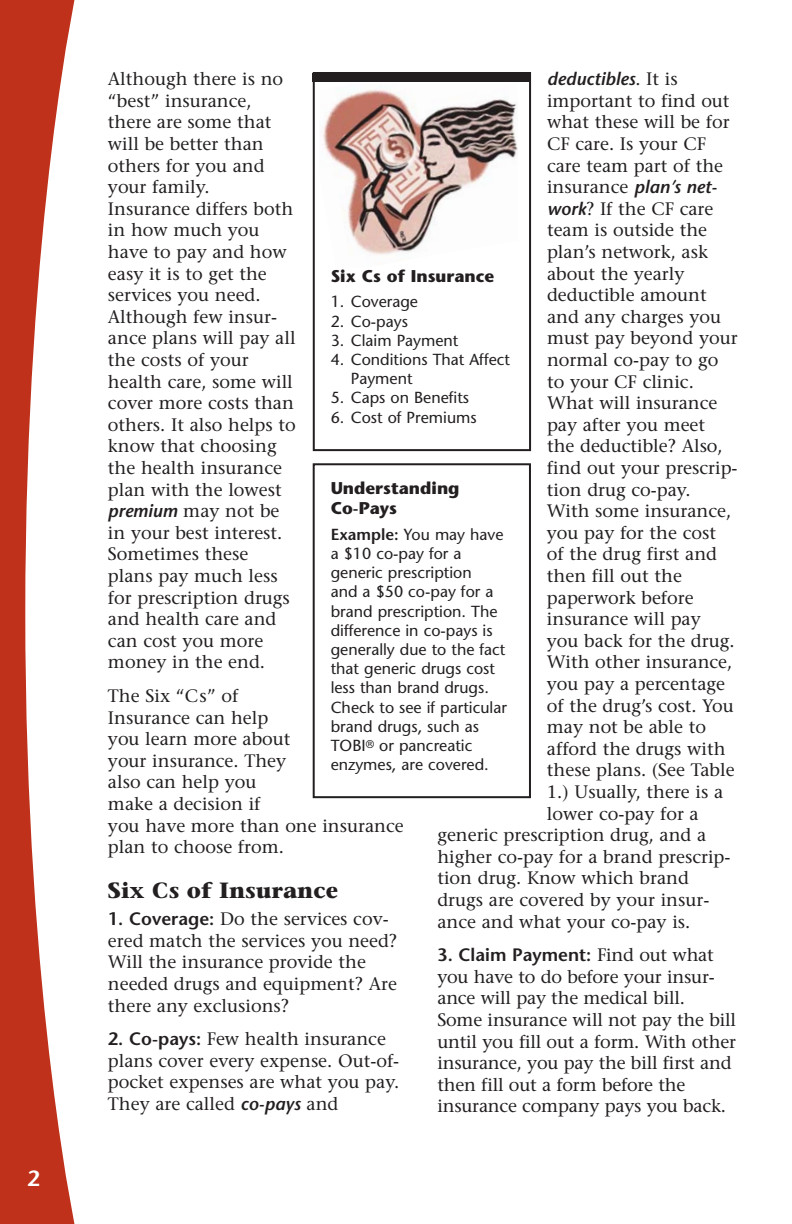
<style>
.page{position:relative;width:792px;height:1224px;background:#fff}
.page>*{position:absolute;margin:0;border:0;box-sizing:border-box;transform-origin:0 0}
.t1{font:700 22px "Stone Serif";color:#231f20}
.t2{font:600 22px "Stone Sans";color:#fff}
.t3{font:18px/21.6px "Stone Serif";color:#231f20}
.t4{font:italic 600 18px "Stone Sans";color:#231f20}
.t5{font:600 18px "Stone Sans";color:#231f20}
.t6{font:700 17px/20.4px "Stone Sans";color:#231f20}
.t7{font:16px/19.2px "Stone Sans";color:#231f20}
.s1{font-family:"Stone Sans";font-weight:600;font-style:italic}
.s2{font-family:"Stone Sans";font-weight:600}
.s3{font-family:"Stone Serif";font-weight:400;font-style:normal}
.s4{font-family:"Stone Serif";font-weight:400}
.s5{font-weight:600}
</style>
<div class="page">
<svg style="left:0;top:0;width:75px;height:1224px;fill:#bf311a"></svg>
<div style="left:313px;top:463px;width:218px;height:335px;border:2px solid #231f20"></div>
<div style="left:313px;top:72px;width:218px;height:379px;border:2px solid #231f20"></div>
<img style="left:323px;top:87px;width:195px;height:168px">
<div style="left:313px;top:74px;width:218px;height:8px;background:#231f20"></div>
<p class="t2" style="left:27px;top:1170px;width:14px">2</p>
<p class="t3" style="left:108px;top:70px;width:189px">Although there is no “best” insurance, there are some that will be better than others for you and your family.<br>Insurance differs both in how much you have to pay and how easy it is to get the services you need.<br>Although few insur&shy;ance plans will pay all the costs of your health care, some will cover more costs than others. It also helps to know that choosing the health insurance plan with the lowest <span class="s1">premium</span> may not be in your best interest.<br>Sometimes these plans pay much less for prescription drugs and health care and can cost you more money in the end.</p>
<p class="t3" style="left:108px;top:687px;width:297px">The Six “Cs” of<br>Insurance can help<br>you learn more about<br>your insurance. They<br>also can help you<br>make a decision if<br>you have more than one insurance plan to choose from.</p>
<p class="t1" style="left:108px;top:882px;width:231px">Six Cs of Insurance</p>
<p class="t3" style="left:108px;top:910px;width:291px"><span class="s2">1. Coverage:</span> Do the services cov&shy;ered match the services you need?<br>Will the insurance provide the needed drugs and equipment? Are there any exclusions?</p>
<p class="t3" style="left:108px;top:1030px;width:293px"><span class="s2">2. Co-pays:</span> Few health insurance plans cover every expense. Out-of&shy;pocket expenses are what you pay.<br>They are called <span class="s1">co-pays</span> and</p>
<p class="t4" style="left:547px;top:72px;width:132px">deductibles<span class="s3">. It is</span></p>
<p class="t3" style="left:547px;top:92px;width:184px">important to find out what these will be for<br>CF care. Is your CF care team part of the</p>
<p class="t4" style="left:547px;top:180px;width:172px"><span class="s3">insurance</span> plan’s net-</p>
<p class="t3" style="left:547px;top:200px;width:168px"><span class="s1">work</span>? If the CF care</p>
<p class="t3" style="left:547px;top:221px;width:162px">team is outside the</p>
<p class="t3" style="left:547px;top:243px;width:162px">plan’s network, ask</p>
<p class="t3" style="left:547px;top:264px;width:139px">about the yearly</p>
<p class="t3" style="left:547px;top:286px;width:161px">deductible amount</p>
<p class="t3" style="left:547px;top:308px;width:176px">and any charges you</p>
<p class="t3" style="left:547px;top:329px;width:192px">must pay beyond your</p>
<p class="t3" style="left:547px;top:351px;width:173px">normal co-pay to go</p>
<p class="t3" style="left:547px;top:372px;width:148px">to your CF clinic.</p>
<p class="t3" style="left:547px;top:394px;width:172px">What will insurance</p>
<p class="t3" style="left:547px;top:416px;width:160px">pay after you meet</p>
<p class="t3" style="left:547px;top:437px;width:177px">the deductible? Also,</p>
<p class="t3" style="left:547px;top:459px;width:192px">find out your prescrip-</p>
<p class="t3" style="left:547px;top:480px;width:145px">tion drug co-pay.</p>
<p class="t3" style="left:547px;top:502px;width:186px">With some insurance,</p>
<p class="t3" style="left:547px;top:524px;width:171px">you pay for the cost</p>
<p class="t3" style="left:547px;top:545px;width:172px">of the drug first and</p>
<p class="t3" style="left:547px;top:567px;width:136px">then fill out the</p>
<p class="t3" style="left:547px;top:588px;width:148px">paperwork before</p>
<p class="t3" style="left:547px;top:610px;width:155px">insurance will pay</p>
<p class="t3" style="left:547px;top:632px;width:189px">you back for the drug.</p>
<p class="t3" style="left:547px;top:653px;width:187px">With other insurance,</p>
<p class="t3" style="left:547px;top:675px;width:180px">you pay a percentage</p>
<p class="t3" style="left:547px;top:696px;width:188px">of the drug’s cost. You</p>
<p class="t3" style="left:547px;top:718px;width:161px">may not be able to</p>
<p class="t3" style="left:547px;top:740px;width:180px">afford the drugs with</p>
<p class="t3" style="left:547px;top:761px;width:189px">these plans. (See Table</p>
<p class="t3" style="left:547px;top:783px;width:178px">1.) Usually, there is a</p>
<p class="t3" style="left:547px;top:804px;width:153px">lower co-pay for a</p>
<p class="t3" style="left:437px;top:826px;width:270px">generic prescription drug, and a</p>
<p class="t3" style="left:437px;top:848px;width:295px">higher co-pay for a brand prescrip-</p>
<p class="t3" style="left:437px;top:869px;width:253px">tion drug. Know which brand</p>
<p class="t3" style="left:437px;top:891px;width:273px">drugs are covered by your insur-</p>
<p class="t3" style="left:437px;top:912px;width:255px">ance and what your co-pay is.</p>
<p class="t5" style="left:437px;top:948px;width:278px">3. Claim Payment: <span class="s4">Find out what</span></p>
<p class="t3" style="left:437px;top:968px;width:300px">you have to do before your insur&shy;ance will pay the medical bill.<br>Some insurance will not pay the bill until you fill out a form. With other insurance, you pay the bill first and then fill out a form before the insurance company pays you back.</p>
<p class="t6" style="left:331px;top:267px;width:165px">Six Cs of Insurance</p>
<p class="t7" style="left:331px;top:294px;width:89px">1. Coverage</p>
<p class="t7" style="left:331px;top:313px;width:79px">2. Co-pays</p>
<p class="t7" style="left:331px;top:332px;width:129px">3. Claim Payment</p>
<p class="t7" style="left:351px;top:351px;width:161px;text-indent:-20px">4. Conditions That Affect<br>Payment</p>
<p class="t7" style="left:331px;top:390px;width:140px">5. Caps on Benefits</p>
<p class="t7" style="left:331px;top:409px;width:147px">6. Cost of Premiums</p>
<p class="t6" style="left:331px;top:479px;width:130px">Understanding<br>Co-Pays</p>
<p class="t7" style="left:331px;top:526px;width:178px"><span class="s5">Example:</span> You may have a $10 co-pay for a generic prescription<br>and a $50 co-pay for a brand prescription. The difference in co-pays is generally due to the fact that generic drugs cost less than brand drugs.<br>Check to see if particular brand drugs, such as<br>TOBI<sup>®</sup> or pancreatic enzymes, are covered.</p>
</div>
